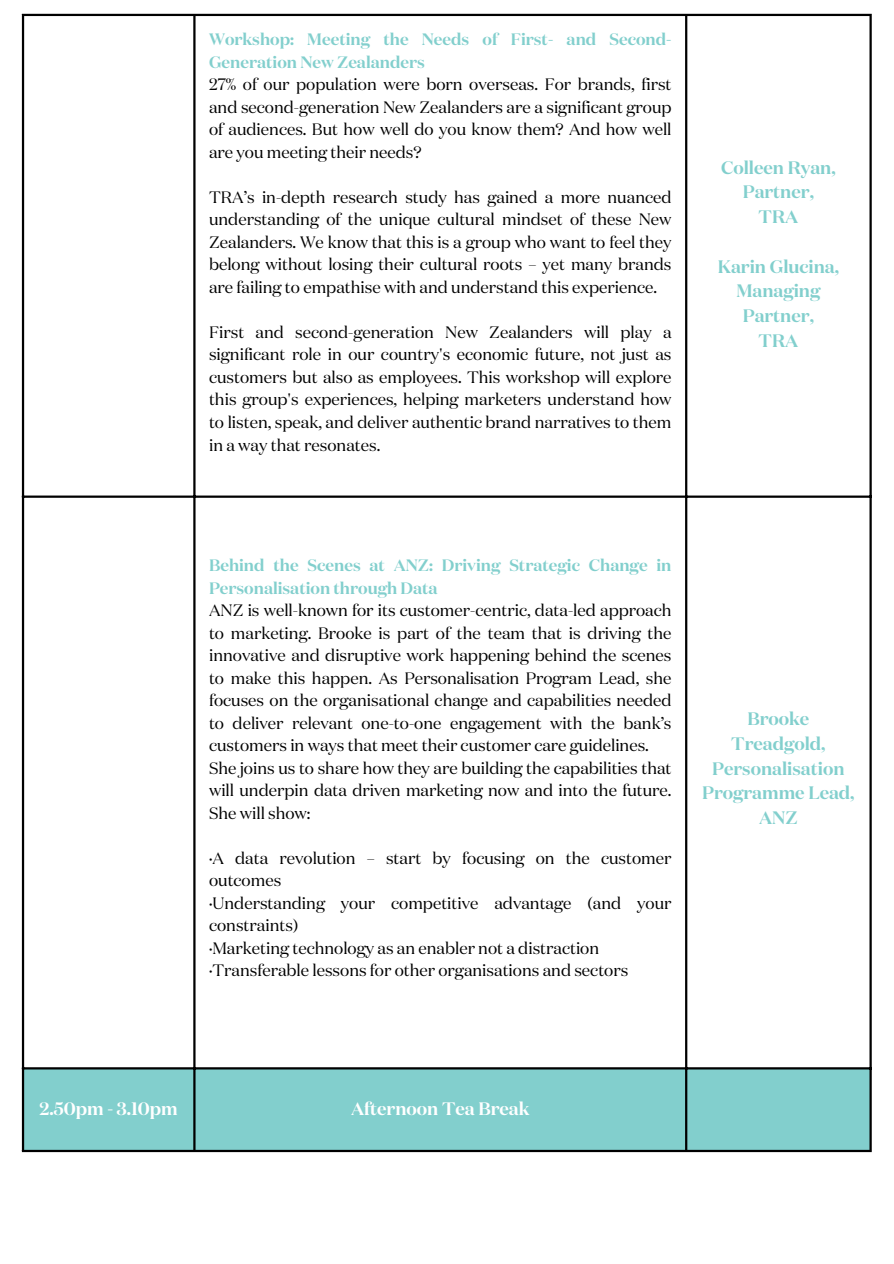
<style>
.page{position:relative;width:894px;height:1264px;background:#fff}
.page>*{position:absolute;margin:0;border:0;box-sizing:border-box;transform-origin:0 0}
.t1{font:600 18px/24.8px "Domaine Display";color:#82cfcd;text-align:center}
.t2{font:600 18px "Domaine Display";color:#fff}
.t3{font:16.5px/22.5px "Domaine Display";color:#000;text-align:justify}
.t4{font:600 16.5px/22.5px "Domaine Display";color:#82cfcd}
</style>
<div class="page">
<div style="left:24px;top:1069px;width:845px;height:80px;background:#82cfcd"></div>
<hr style="left:22px;top:16px;width:2px;height:1133px;background:#000">
<hr style="left:193px;top:16px;width:2px;height:1133px;background:#000">
<hr style="left:685px;top:16px;width:2px;height:1133px;background:#000">
<hr style="left:869px;top:16px;width:2px;height:1133px;background:#000">
<hr style="left:22px;top:14px;width:849px;height:2px;background:#000">
<hr style="left:22px;top:495px;width:849px;height:3px;background:#000">
<hr style="left:22px;top:1067px;width:849px;height:2px;background:#000">
<hr style="left:22px;top:1149px;width:849px;height:3px;background:#000">
<p class="t4" style="left:209px;top:29px;width:464px">Workshop: Meeting the Needs of First- and Second-<br>Generation New Zealanders</p>
<p class="t3" style="left:209px;top:74px;width:464px">27% of our population were born overseas. For brands, first and second-generation New Zealanders are a significant group of audiences. But how well do you know them? And how well are you meeting their needs?</p>
<p class="t3" style="left:209px;top:187px;width:464px">TRA’s in-depth research study has gained a more nuanced understanding of the unique cultural mindset of these New Zealanders. We know that this is a group who want to feel they belong without losing their cultural roots – yet many brands are failing to empathise with and understand this experience.</p>
<p class="t3" style="left:209px;top:322px;width:464px">First and second-generation New Zealanders will play a significant role in our country's economic future, not just as customers but also as employees. This workshop will explore this group's experiences, helping marketers understand how to listen, speak, and deliver authentic brand narratives to them in a way that resonates.</p>
<p class="t1" style="left:720px;top:156px;width:116px">Colleen Ryan,</p>
<p class="t1" style="left:742px;top:181px;width:73px">Partner,</p>
<p class="t1" style="left:758px;top:206px;width:41px">TRA</p>
<p class="t1" style="left:717px;top:255px;width:123px">Karin Glucina,</p>
<p class="t1" style="left:736px;top:280px;width:85px">Managing<br>Partner,</p>
<p class="t1" style="left:758px;top:329px;width:41px">TRA</p>
<p class="t4" style="left:209px;top:555px;width:464px">Behind the Scenes at ANZ: Driving Strategic Change in<br>Personalisation through Data</p>
<p class="t3" style="left:209px;top:600px;width:464px">ANZ is well-known for its customer-centric, data-led approach to marketing. Brooke is part of the team that is driving the innovative and disruptive work happening behind the scenes to make this happen. As Personalisation Program Lead, she focuses on the organisational change and capabilities needed to deliver relevant one-to-one engagement with the bank’s customers in ways that meet their customer care guidelines.</p>
<p class="t3" style="left:209px;top:757px;width:464px">She joins us to share how they are building the capabilities that will underpin data driven marketing now and into the future.<br>She will show:</p>
<p class="t3" style="left:209px;top:847px;width:464px">·A data revolution – start by focusing on the customer outcomes</p>
<p class="t3" style="left:209px;top:892px;width:464px">·Understanding your competitive advantage (and your constraints)</p>
<p class="t3" style="left:209px;top:937px;width:391px">·Marketing technology as an enabler not a distraction</p>
<p class="t3" style="left:209px;top:960px;width:420px">·Transferable lessons for other organisations and sectors</p>
<p class="t1" style="left:702px;top:707px;width:154px">Brooke<br>Treadgold,<br>Personalisation<br>Programme Lead,<br>ANZ</p>
<p class="t2" style="left:40px;top:1100px;width:140px">2.50pm - 3.10pm</p>
<p class="t2" style="left:351px;top:1100px;width:180px">Afternoon Tea Break</p>
</div>
